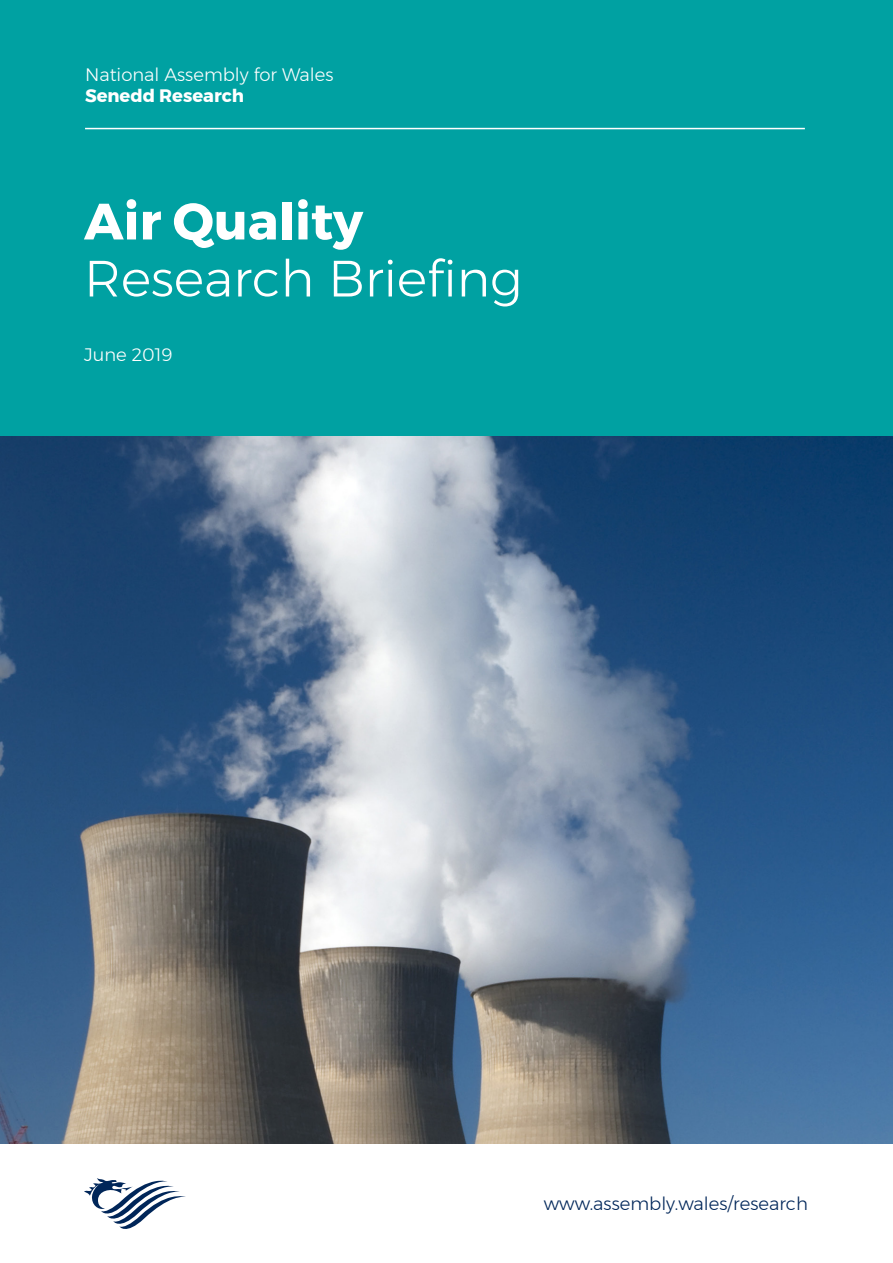
<style>
.page{position:relative;width:893px;height:1263px;background:#fff}
.page>*{position:absolute;margin:0;border:0;box-sizing:border-box;transform-origin:0 0}
.t1{font:300 51px "Montserrat";color:#fff}
.t2{font:700 51px "Montserrat";color:#fff}
.t3{font:300 18px "Montserrat";color:#fff}
.t4{font:300 18px "Montserrat";color:#002659}
.t5{font:700 18px "Montserrat";color:#fff}
</style>
<div class="page">
<div style="left:0;top:0;width:893px;height:1144px;background:#00a1a2"></div>
<hr style="left:85px;top:128px;width:720px;height:1px;background:#fff">
<svg style="left:84px;top:1178px;width:102px;height:51px"></svg>
<img style="left:0;top:436px;width:893px;height:708px">
<p class="t3" style="left:85px;top:61px;width:250px">National Assembly for Wales</p>
<p class="t5" style="left:85px;top:81px;width:161px">Senedd Research</p>
<h1 class="t2" style="left:84px;top:180px;width:280px">Air Quality</h1>
<h1 class="t1" style="left:84px;top:240px;width:440px">Research Briefing</h1>
<p class="t3" style="left:84px;top:341px;width:90px">June 2019</p>
<p class="t4" style="left:544px;top:1190px;width:266px">www.assembly.wales/research</p>
</div>
